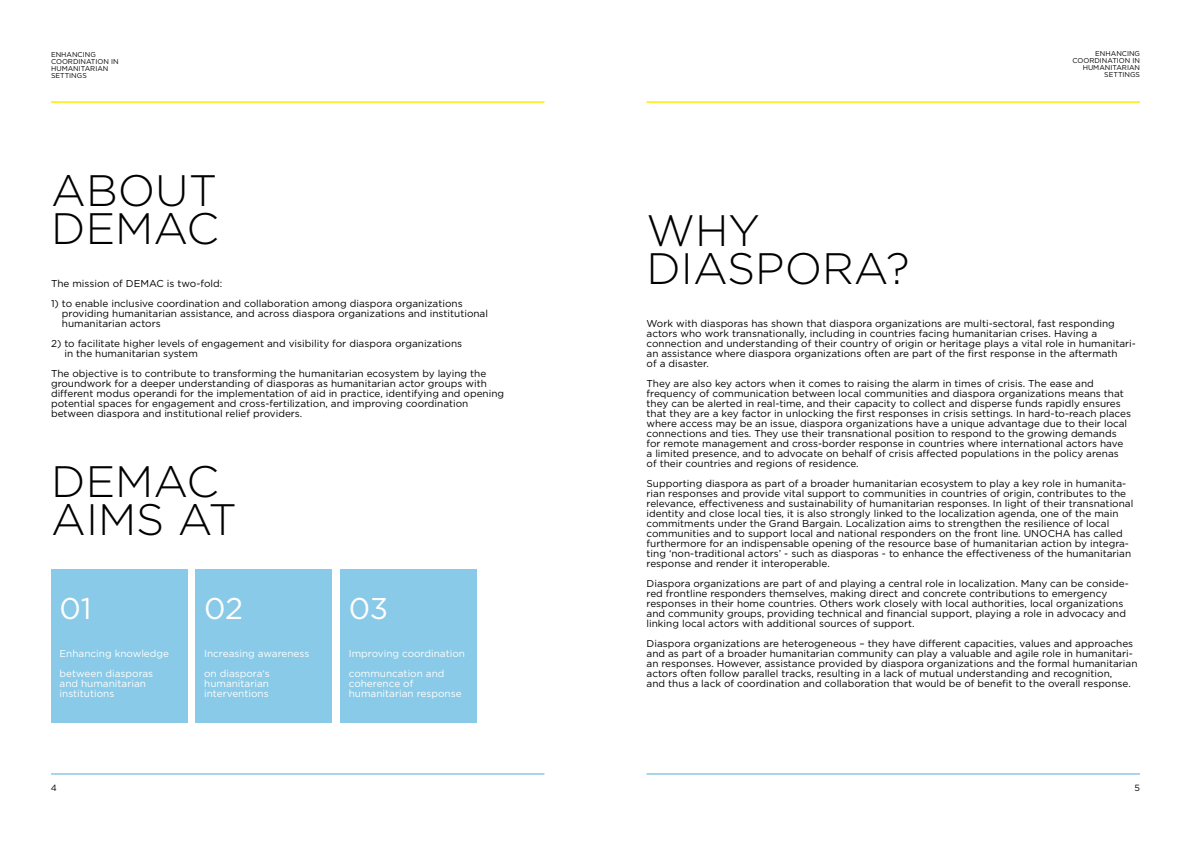
<style>
.page{position:relative;width:1191px;height:842px;background:#fff}
.page>*{position:absolute;margin:0;border:0;box-sizing:border-box;transform-origin:0 0}
.t1{font:300 44px/38px "Gotham";color:#000}
.t2{font:30px "Gotham";color:#fff}
.t3{font:10px/10px "Gotham";color:#000}
.t4{font:10px/20px "Gotham";color:#fff}
.t5{font:9px "Gotham";color:#000}
.t6{font:7px/7px "Gotham";color:#000;text-align:right}
</style>
<div class="page">
<hr style="left:51px;top:101px;width:493px;height:2px;background:#ffeb01">
<hr style="left:646px;top:101px;width:494px;height:2px;background:#ffeb01">
<hr style="left:51px;top:773px;width:493px;height:2px;background:#88cae7">
<hr style="left:646px;top:773px;width:494px;height:2px;background:#88cae7">
<div style="left:51px;top:570px;width:136px;height:153px;background:#88cae7"></div>
<div style="left:196px;top:570px;width:136px;height:153px;background:#88cae7"></div>
<div style="left:340px;top:570px;width:136px;height:153px;background:#88cae7"></div>
<p class="t6" style="left:51px;top:51px;width:69px;text-align:left">ENHANCING<br>COORDINATION IN<br>HUMANITARIAN<br>SETTINGS</p>
<h1 class="t1" style="left:51px;top:170px;width:169px">ABOUT<br>DEMAC</h1>
<p class="t3" style="left:51px;top:278px;width:173px">The mission of DEMAC is two-fold:</p>
<p class="t3" style="left:62px;top:298px;width:427px;text-indent:-11px">1) to enable inclusive coordination and collaboration among diaspora organizations providing humanitarian assistance, and across diaspora organizations and institutional humanitarian actors</p>
<p class="t3" style="left:64px;top:338px;width:399px;text-indent:-13px">2) to facilitate higher levels of engagement and visibility for diaspora organizations in the humanitarian system</p>
<p class="t3" style="left:51px;top:368px;width:454px">The objective is to contribute to transforming the humanitarian ecosystem by laying the groundwork for a deeper understanding of diasporas as humanitarian actor groups with different modus operandi for the implementation of aid in practice, identifying and opening potential spaces for engagement and cross-fertilization, and improving coordination between diaspora and institutional relief providers.</p>
<h1 class="t1" style="left:51px;top:462px;width:187px">DEMAC<br>AIMS AT</h1>
<h2 class="t2" style="left:60px;top:590px;width:34px">01</h2>
<h2 class="t2" style="left:204px;top:590px;width:41px">02</h2>
<h2 class="t2" style="left:349px;top:590px;width:41px">03</h2>
<p class="t4" style="left:60px;top:644px;width:111px">Enhancing knowledge between diasporas</p>
<p class="t4" style="left:60px;top:679px;width:88px;line-height:10px">and humanitarian institutions</p>
<p class="t4" style="left:349px;top:644px;width:118px">Improving coordination communcation and</p>
<p class="t4" style="left:349px;top:679px;width:114px;line-height:10px">coherence of humanitarian response</p>
<p class="t4" style="left:204px;top:644px;width:107px">Increasing awareness on diaspora‘s</p>
<p class="t4" style="left:204px;top:679px;width:66px;line-height:10px">humanitarian interventions</p>
<h1 class="t1" style="left:646px;top:211px;width:115px">WHY</h1>
<h1 class="t1" style="left:646px;top:249px;width:264px">DIASPORA?</h1>
<p class="t6" style="left:1072px;top:50px;width:69px">ENHANCING<br>COORDINATION IN<br>HUMANITARIAN<br>SETTINGS</p>
<p class="t3" style="left:646px;top:318px;width:491px">Work with diasporas has shown that diaspora organizations are multi-sectoral, fast responding actors who work transnationally, including in countries facing humanitarian crises. Having a connection and understanding of their country of origin or heritage plays a vital role in humanitari&shy;an assistance where diaspora organizations often are part of the first response in the aftermath<br>of a disaster.</p>
<p class="t3" style="left:646px;top:378px;width:486px">They are also key actors when it comes to raising the alarm in times of crisis. The ease and frequency of communication between local communities and diaspora organizations means that they can be alerted in real-time, and their capacity to collect and disperse funds rapidly ensures that they are a key factor in unlocking the first responses in crisis settings. In hard-to-reach places where access may be an issue, diaspora organizations have a unique advantage due to their local connections and ties. They use their transnational position to respond to the growing demands for remote management and cross-border response in countries where international actors have a limited presence, and to advocate on behalf of crisis affected populations in the policy arenas of their countries and regions of residence.</p>
<p class="t3" style="left:646px;top:478px;width:488px">Supporting diaspora as part of a broader humanitarian ecosystem to play a key role in humanita&shy;rian responses and provide vital support to communities in countries of origin, contributes to the relevance, effectiveness and sustainability of humanitarian responses. In light of their transnational identity and close local ties, it is also strongly linked to the localization agenda, one of the main commitments under the Grand Bargain. Localization aims to strengthen the resilience of local communities and to support local and national responders on the front line. UNOCHA has called furthermore for an indispensable opening of the resource base of humanitarian action by integra&shy;ting ‘non-traditional actors’ - such as diasporas - to enhance the effectiveness of the humanitarian response and render it interoperable.</p>
<p class="t3" style="left:646px;top:578px;width:484px">Diaspora organizations are part of and playing a central role in localization. Many can be conside&shy;red frontline responders themselves, making direct and concrete contributions to emergency responses in their home countries. Others work closely with local authorities, local organizations and community groups, providing technical and financial support, playing a role in advocacy and linking local actors with additional sources of support.</p>
<p class="t3" style="left:646px;top:638px;width:492px">Diaspora organizations are heterogeneous – they have different capacities, values and approaches and as part of a broader humanitarian community can play a valuable and agile role in humanitari&shy;an responses. However, assistance provided by diaspora organizations and the formal humanitarian actors often follow parallel tracks, resulting in a lack of mutual understanding and recognition,<br>and thus a lack of coordination and collaboration that would be of benefit to the overall response.</p>
<p class="t5" style="left:51px;top:782px;width:8px">4</p>
<p class="t5" style="left:1134px;top:782px;width:7px">5</p>
</div>
